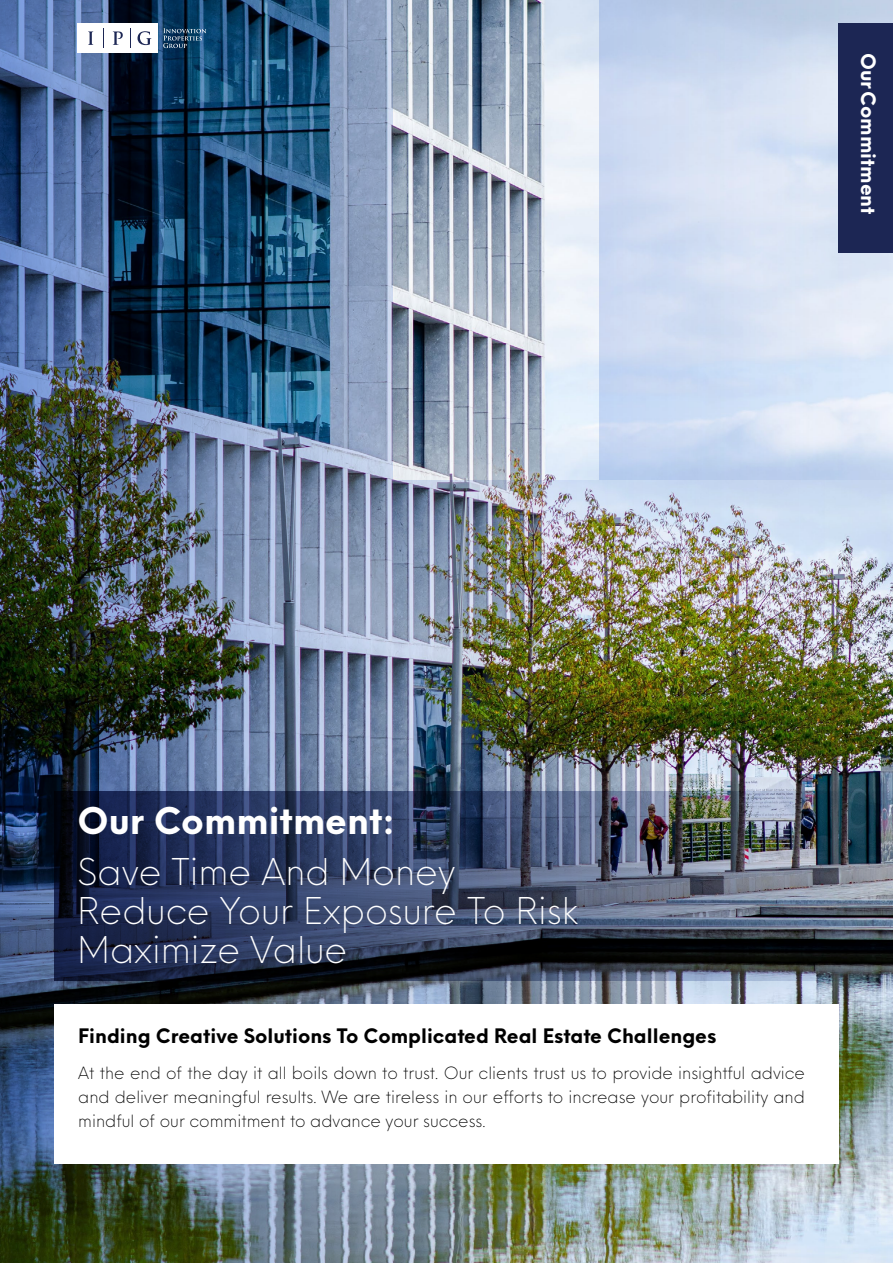
<style>
.page{position:relative;width:893px;height:1263px;background:#fff}
.page>*{position:absolute;margin:0;border:0;box-sizing:border-box;transform-origin:0 0}
.t1{font:300 36px/39px "Neue Einstellung";color:#fff}
.t2{font:700 36px "Neue Einstellung";color:#fff}
.t3{font:700 19.5px "Neue Einstellung";color:#000}
.t4{font:700 19.5px "Neue Einstellung";color:#fff}
.t5{font:300 16.5px/24px "Neue Einstellung";color:#000;text-align:justify}
</style>
<div class="page">
<img style="left:393px;top:0;width:207px;height:480px">
<img style="left:600px;top:0;width:293px;height:480px">
<img style="left:0;top:0;width:393px;height:845px">
<img style="left:390px;top:480px;width:503px;height:626px">
<img style="left:0;top:845px;width:393px;height:418px">
<img style="left:390px;top:1106px;width:503px;height:157px">
<img style="left:54px;top:791px;width:839px;height:189px">
<img style="left:54px;top:929px;width:839px;height:32px">
<div style="left:54px;top:1004px;width:785px;height:160px;background:#fff"></div>
<div style="left:839px;top:24px;width:54px;height:229px;background:#1c2654"></div>
<div style="left:78px;top:24px;width:80px;height:29px;background:#fff"></div>
<svg style="left:163px;top:28px;width:43px;height:20px"></svg>
<svg style="left:130px;top:29px;width:1px;height:19px"></svg>
<svg style="left:88px;top:31px;width:5px;height:14px"></svg>
<svg style="left:138px;top:31px;width:13px;height:14px"></svg>
<svg style="left:113px;top:31px;width:10px;height:14px"></svg>
<p class="t4" style="left:886px;top:53px;width:163px;rotate:90deg">Our Commitment</p>
<h1 class="t2" style="left:78px;top:789px;width:319px">Our Commitment:</h1>
<h1 class="t1" style="left:78px;top:848px;width:502px">Save Time And Money<br>Reduce Your Exposure To Risk<br>Maximize Value</h1>
<p class="t3" style="left:78px;top:1018px;width:639px">Finding Creative Solutions To Complicated Real Estate Challenges</p>
<p class="t5" style="left:78px;top:1059px;width:728px">At the end of the day it all boils down to trust. Our clients trust us to provide insightful advice and deliver meaningful results. We are tireless in our efforts to increase your profitability and mindful of our commitment to advance your success.</p>
</div>
